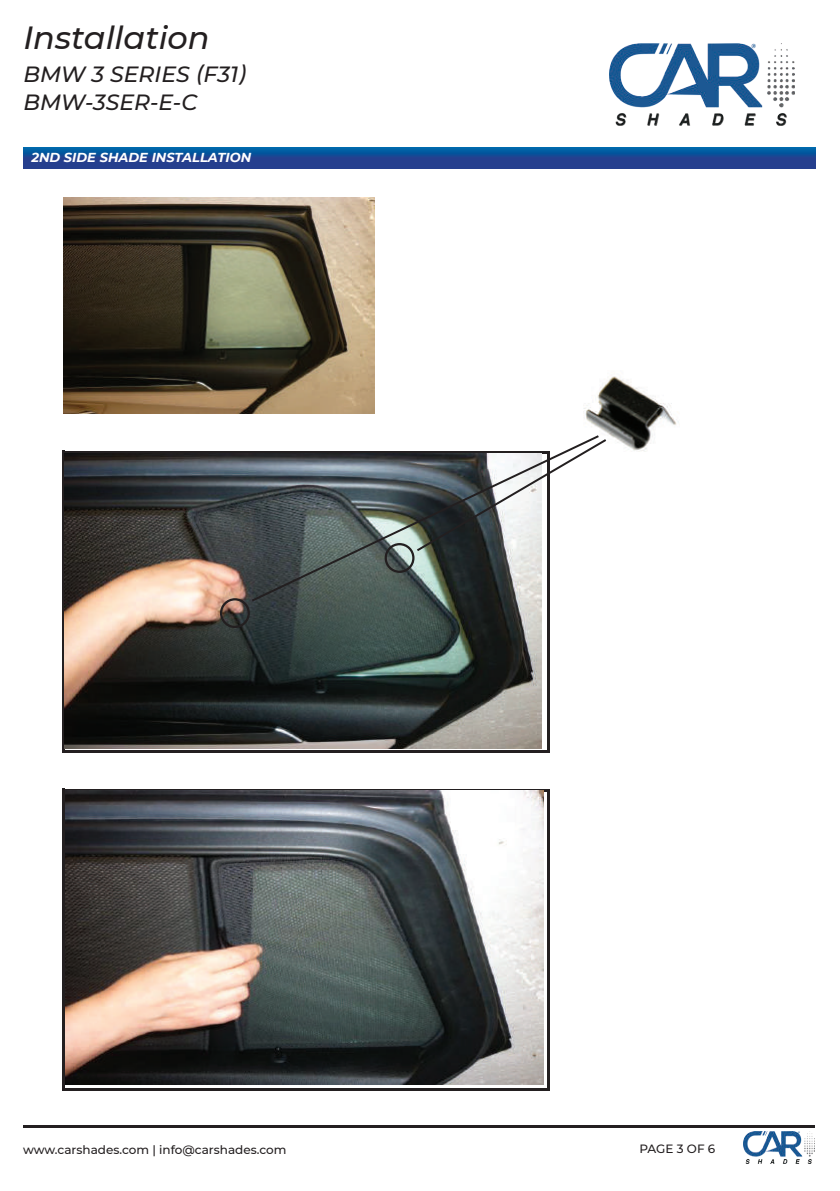
<style>
.page{position:relative;width:840px;height:1191px;background:#fff}
.page>*{position:absolute;margin:0;border:0;box-sizing:border-box;transform-origin:0 0}
.t1{font:italic 500 32px "Montserrat";color:#231f20}
.t2{font:italic 500 22px/28px "Montserrat";color:#231f20}
.t3{font:italic 700 13px "Montserrat";color:#fff}
.t4{font:500 12px "Montserrat";color:#231f20}
</style>
<div class="page">
<hr style="left:23px;top:1125px;width:791px;height:2px;background:#231f20">
<img style="left:743px;top:1131px;width:71px;height:32px">
<img style="left:609px;top:43px;width:184px;height:83px">
<svg style="left:23px;top:147px;width:792px;height:21px;background:#164b96"></svg>
<hr style="left:62px;top:451px;width:3px;height:302px;background:#231f20">
<hr style="left:547px;top:454px;width:3px;height:299px;background:#231f20">
<hr style="left:62px;top:788px;width:3px;height:303px;background:#231f20">
<hr style="left:547px;top:791px;width:3px;height:300px;background:#231f20">
<hr style="left:65px;top:451px;width:485px;height:3px;background:#231f20">
<hr style="left:65px;top:750px;width:485px;height:3px;background:#231f20">
<hr style="left:65px;top:788px;width:485px;height:3px;background:#231f20">
<hr style="left:65px;top:1088px;width:485px;height:3px;background:#231f20">
<img style="left:63px;top:197px;width:311px;height:216px">
<img style="left:64px;top:453px;width:477px;height:295px">
<img style="left:66px;top:790px;width:477px;height:294px">
<img style="left:583px;top:376px;width:96px;height:76px">
<div style="left:220px;top:598px;width:30px;height:30px;border:2px solid #231f20;border-radius:50%"></div>
<svg style="left:600px;top:437px;width:8px;height:15px"></svg>
<svg style="left:249px;top:433px;width:351px;height:170px"></svg>
<h1 class="t1" style="left:23px;top:15px;width:188px">Installation</h1>
<h2 class="t2" style="left:23px;top:59px;width:224px">BMW 3 SERIES (F31)<br>BMW-3SER-E-C</h2>
<p class="t3" style="left:31px;top:148px;width:221px">2ND SIDE SHADE INSTALLATION</p>
<p class="t4" style="left:23px;top:1141px;width:265px">www.carshades.com | info@carshades.com</p>
<p class="t4" style="left:639px;top:1140px;width:77px">PAGE 3 OF 6</p>
</div>
